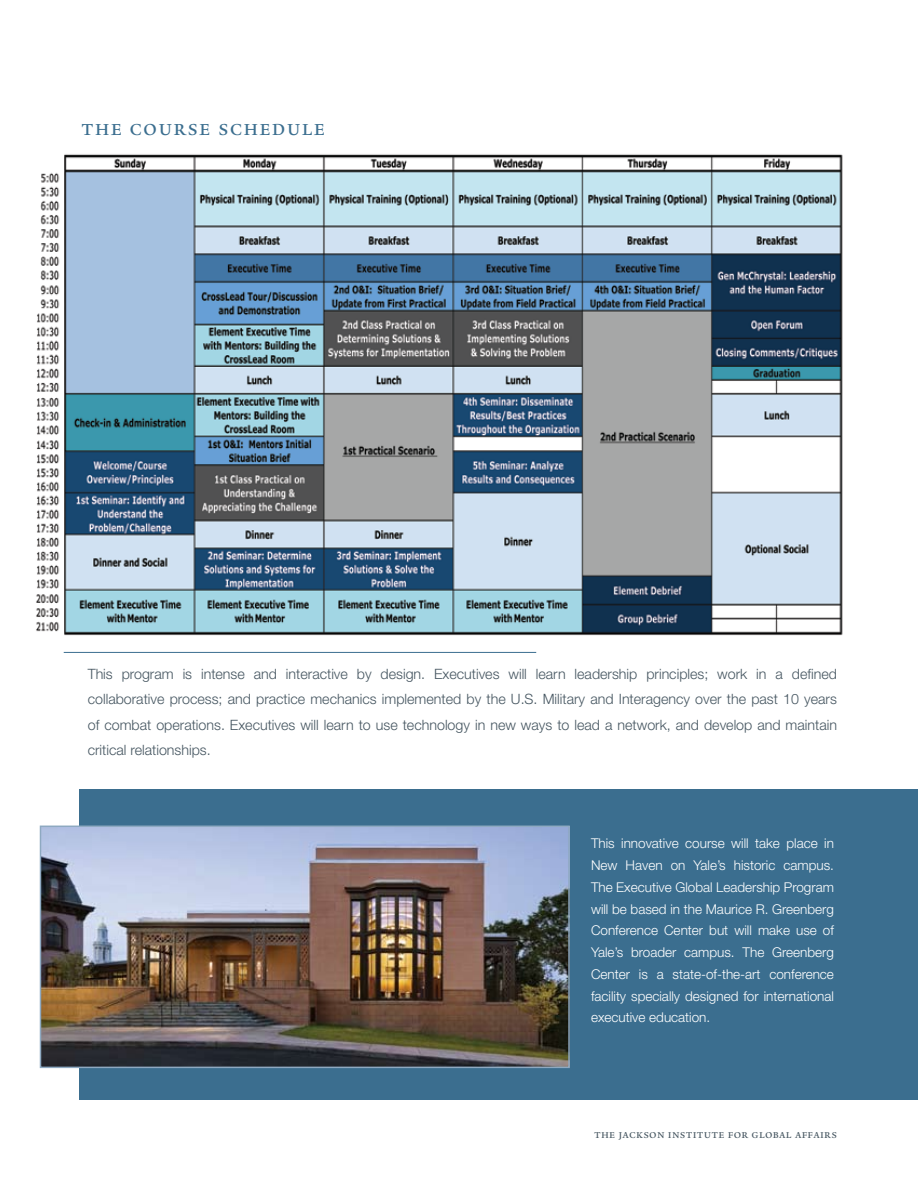
<style>
.page{position:relative;width:918px;height:1188px;background:#fff}
.page>*{position:absolute;margin:0;border:0;box-sizing:border-box;transform-origin:0 0}
.t1{font:22.5px "Yale Small Cap";letter-spacing:.05em;color:#3b6e8f}
.t2{font:300 14.25px/25.5px "Helvetica Neue";color:#455560;text-align:justify}
.t3{font:300 13.5px/21.8px "Helvetica Neue";color:#fff;text-align:justify}
.t4{font:12px "Yale Small Cap";letter-spacing:.02em;color:#455560}
</style>
<div class="page">
<img style="left:64px;top:154px;width:779px;height:481px">
<div style="left:80px;top:790px;width:838px;height:310px;background:#3b6e8f"></div>
<img style="left:43px;top:829px;width:524px;height:236px">
<div style="left:40px;top:826px;width:530px;height:242px;border:2px solid #8ea9c1"></div>
<hr style="left:64px;top:652px;width:472px;height:1px;background:#3b6e8f">
<img style="left:36px;top:172px;width:24px;height:460px">
<h1 class="t1" style="left:81px;top:114px;width:246px">the course schedule</h1>
<p class="t2" style="left:88px;top:661px;width:751px">This program is intense and interactive by design. Executives will learn leadership principles; work in a defined collaborative process; and practice mechanics implemented by the U.S. Military and Interagency over the past 10 years of combat operations. Executives will learn to use technology in new ways to lead a network, and develop and maintain critical relationships.</p>
<p class="t3" style="left:591px;top:832px;width:244px">This innovative course will take place in New Haven on Yale’s historic campus.<br>The Executive Global Leadership Program will be based in the Maurice R. Greenberg Conference Center but will make use of Yale’s broader campus. The Greenberg Center is a state-of-the-art conference facility specially designed for international executive education.</p>
<p class="t4" style="left:594px;top:1127px;width:244px">the jackson institute for global affairs</p>
</div>
